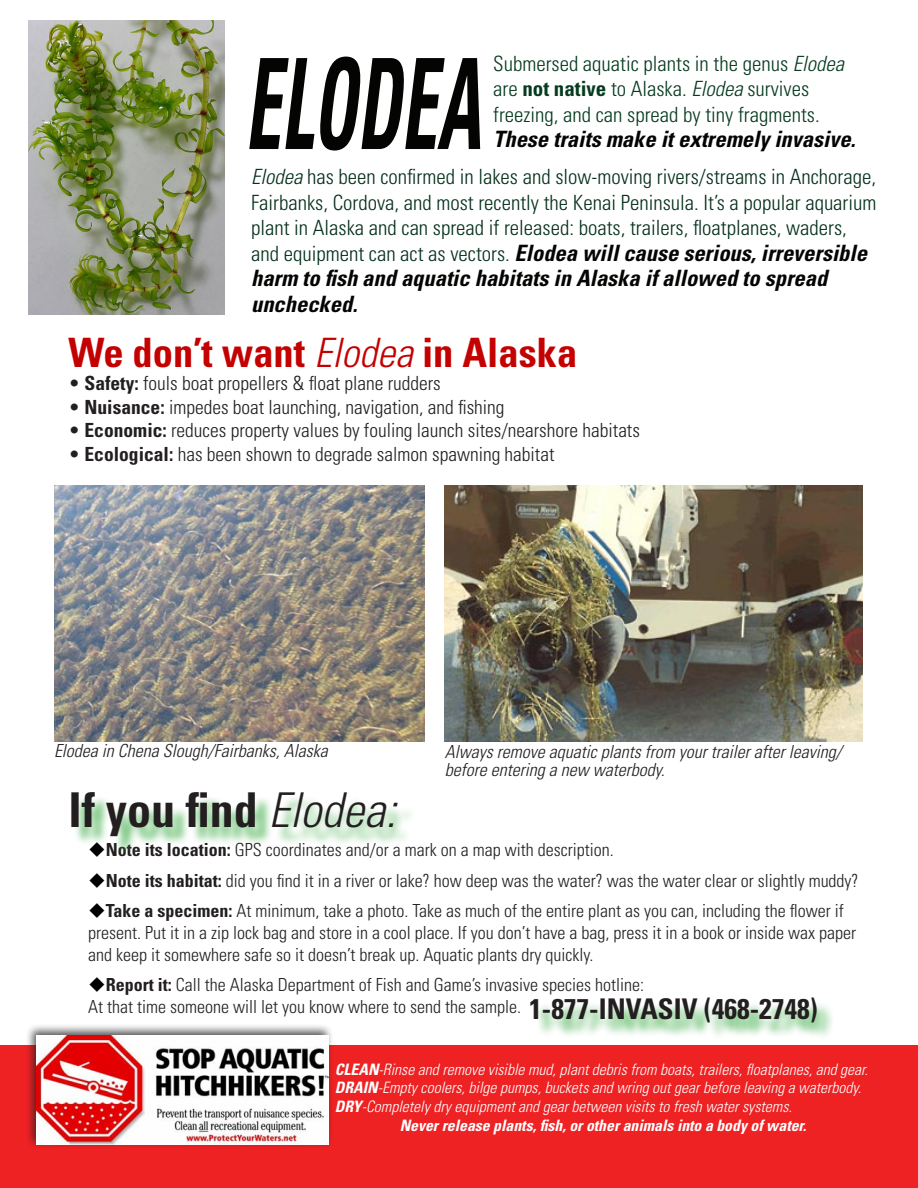
<style>
.page{position:relative;width:918px;height:1188px;background:#fff}
.page>*{position:absolute;margin:0;border:0;box-sizing:border-box;transform-origin:0 0}
.t1{font:italic 700 condensed 126px "Univers";color:#040503;scale:.57 1}
.t2{font:700 condensed 48px "Univers";color:#231f20}
.t3{font:700 condensed 40.5px "Univers";color:#c40000}
.t4{font:700 condensed 28.5px "Univers";color:#231f20}
.t5{font:italic 700 condensed 22.5px/25.5px "Univers";color:#040503}
.t6{font:300 condensed 21px/25.5px "Univers";color:#06311c;text-align:justify}
.t7{font:300 condensed 21px/25.5px "Univers";color:#073b20}
.t8{font:300 condensed 19.5px "Univers";color:#231f20}
.t9{font:300 condensed 18px/21.6px "Univers";color:#231f20}
.t10{font:italic 300 condensed 18px/18px "Univers";color:#231f20}
.t11{font:italic 300 condensed 15.75px/18.9px "Univers";color:#fff}
.t12{font:italic 700 condensed 15.75px "Univers";color:#fff}
.s1{font-style:italic}
.s2{font-weight:700}
.s3{font-weight:300;font-style:normal;font-size:21px;color:#06311c}
.s4{font-weight:300;font-style:italic}
.s5{color:#000}
</style>
<div class="page">
<div style="left:0;top:1046px;width:918px;height:142px;background:#ee2123"></div>
<img style="left:28px;top:21px;width:197px;height:293px">
<div style="left:533px;top:1001px;width:302px;height:40px;background:#40ae49;opacity:.75"></div>
<div style="left:74px;top:795px;width:342px;height:60px;background:#40ae49;opacity:.75"></div>
<div style="left:25px;top:1023px;width:309px;height:126px;background:#231f20;opacity:.75"></div>
<img style="left:36px;top:1035px;width:292px;height:110px">
<img style="left:445px;top:486px;width:418px;height:255px">
<img style="left:54px;top:486px;width:371px;height:255px">
<p class="t7" style="left:493px;top:51px;width:352px">Submersed aquatic plants in the genus <span class="s1">Elodea </span>are <span class="s2">not native</span> to Alaska. <span class="s1">Elodea</span> survives freezing, and can spread by tiny fragments.</p>
<p class="t5" style="left:493px;top:126px;width:364px">These traits make it extremely invasive.</p>
<p class="t1" style="left:245px;top:27px;width:415px">ELODEA</p>
<p class="t6" style="left:251px;top:164px;width:627px"><span class="s1">Elodea</span> has been confirmed in lakes and slow-moving rivers/streams in Anchorage, Fairbanks, Cordova, and most recently the Kenai Peninsula. It’s a popular aquarium plant in Alaska and can spread if released: boats, trailers, floatplanes, waders,</p>
<p class="t5" style="left:251px;top:240px;width:617px"><span class="s3">and equipment can act as vectors.</span> Elodea will cause serious, irreversible harm to fish and aquatic habitats in Alaska if allowed to spread unchecked.</p>
<p class="t3" style="left:68px;top:328px;width:510px">We don’t want <span class="s4">Elodea</span> in Alaska</p>
<p class="t8" style="left:68px;top:372px;width:374px">• <span class="s2">Safety:</span> fouls boat propellers &amp; float plane rudders</p>
<p class="t8" style="left:68px;top:395px;width:438px">• <span class="s2">Nuisance:</span> impedes boat launching, navigation, and fishing</p>
<p class="t8" style="left:68px;top:419px;width:573px">• <span class="s2">Economic:</span> reduces property values by fouling launch sites/nearshore habitats</p>
<p class="t8" style="left:68px;top:442px;width:488px">• <span class="s2">Ecological:</span> has been shown to degrade salmon spawning habitat</p>
<p class="t10" style="left:54px;top:742px;width:275px">Elodea in Chena Slough/Fairbanks, Alaska</p>
<p class="t10" style="left:445px;top:743px;width:398px">Always remove aquatic plants from your trailer after leaving/ before entering a new waterbody.</p>
<p class="t2" style="left:68px;top:781px;width:329px">If you find <span class="s4">Elodea:</span></p>
<p class="t9" style="left:88px;top:839px;width:527px"><span class="s5">◆</span><span class="s2">Note its location:</span> GPS coordinates and/or a mark on a map with description.</p>
<p class="t9" style="left:88px;top:870px;width:772px"><span class="s5">◆</span><span class="s2">Note its habitat:</span> did you find it in a river or lake? how deep was the water? was the water clear or slightly muddy?</p>
<p class="t9" style="left:88px;top:900px;width:770px"><span class="s5">◆</span><span class="s2">Take a specimen:</span> At minimum, take a photo. Take as much of the entire plant as you can, including the flower if present. Put it in a zip lock bag and store in a cool place. If you don’t have a bag, press it in a book or inside wax paper and keep it somewhere safe so it doesn’t break up. Aquatic plants dry quickly.</p>
<p class="t9" style="left:88px;top:974px;width:557px"><span class="s5">◆</span><span class="s2">Report it:</span> Call the Alaska Department of Fish and Game’s invasive species hotline:</p>
<p class="t9" style="left:88px;top:996px;width:434px">At that time someone will let you know where to send the sample.</p>
<p class="t4" style="left:529px;top:992px;width:290px">1-877-INVASIV (468-2748)</p>
<p class="t11" style="left:335px;top:1060px;width:535px"><span class="s2">CLEAN</span>-Rinse and remove visible mud, plant debris from boats, trailers, floatplanes, and gear.</p>
<p class="t11" style="left:335px;top:1078px;width:528px"><span class="s2">DRAIN</span>-Empty coolers, bilge pumps, buckets and wring out gear before leaving a waterbody.<br><span class="s2">DRY</span>-Completely dry equipment and gear between visits to fresh water systems.</p>
<p class="t12" style="left:400px;top:1116px;width:408px">Never release plants, fish, or other animals into a body of water.</p>
</div>
